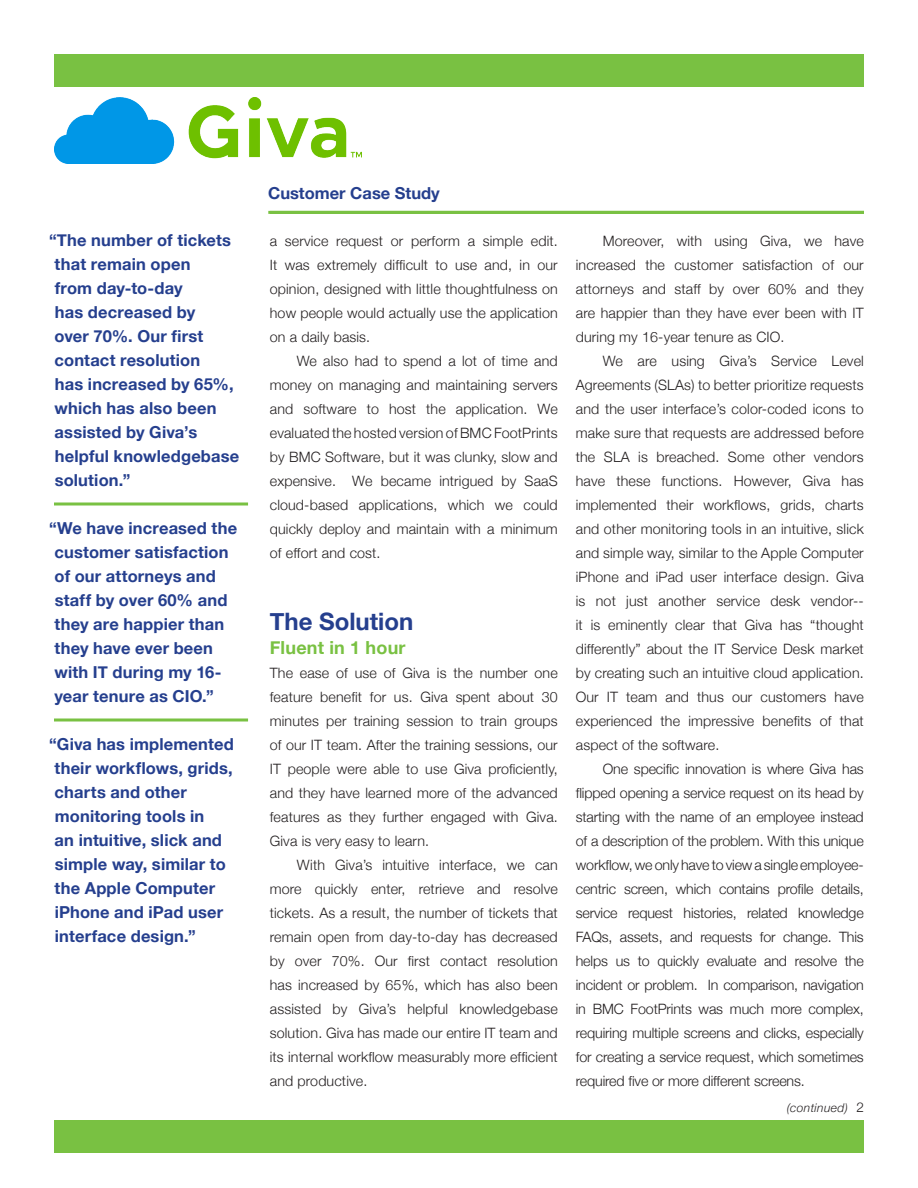
<style>
.page{position:relative;width:918px;height:1188px;background:#fff}
.page>*{position:absolute;margin:0;border:0;box-sizing:border-box;transform-origin:0 0}
.t1{font:700 24px "Helvetica Neue";color:#253f8e}
.t2{font:700 18px "Helvetica Neue";letter-spacing:.01em;color:#79c142}
.t3{font:700 16.5px/24px "Helvetica Neue";letter-spacing:.01em;color:#253f8e}
.t4{font:300 14.25px/24px "Helvetica Neue";letter-spacing:.01em;color:#231f20;text-align:justify}
.t5{font:italic 300 12px "Helvetica Neue";letter-spacing:.03em;color:#231f20}
.s1{font-style:normal;font-size:13.5px}
</style>
<div class="page">
<svg style="left:54px;top:502px;width:194px;height:4px"></svg>
<div style="left:54px;top:54px;width:810px;height:33px;background:#79c142"></div>
<hr style="left:268px;top:211px;width:596px;height:3px;background:#79c142">
<div style="left:54px;top:1120px;width:810px;height:33px;background:#79c142"></div>
<svg style="left:54px;top:718px;width:194px;height:4px"></svg>
<img style="left:54px;top:97px;width:307px;height:66px">
<p class="t3" style="left:54px;top:228px;width:186px;text-indent:-5px">“The number of tickets that remain open<br>from day-to-day<br>has decreased by<br>over 70%. Our first contact resolution<br>has increased by 65%, which has also been assisted by Giva’s helpful knowledgebase solution.”</p>
<p class="t3" style="left:54px;top:516px;width:184px;text-indent:-5px">“We have increased the customer satisfaction of our attorneys and staff by over 60% and they are happier than they have ever been with IT during my 16- year tenure as CIO.”</p>
<p class="t3" style="left:55px;top:732px;width:181px;text-indent:-5px">“Giva has implemented their workflows, grids, charts and other monitoring tools in<br>an intuitive, slick and simple way, similar to the Apple Computer iPhone and iPad user interface design.”</p>
<p class="t3" style="left:268px;top:181px;width:173px">Customer Case Study</p>
<p class="t4" style="left:270px;top:229px;width:290px">a service request or perform a simple edit.<br>It was extremely difficult to use and, in our opinion, designed with little thoughtfulness on how people would actually use the application on a daily basis.</p>
<p class="t4" style="left:270px;top:349px;width:290px;text-indent:27px">We also had to spend a lot of time and money on managing and maintaining servers and software to host the application. We evaluated the hosted version of BMC FootPrints by BMC Software, but it was clunky, slow and expensive. We became intrigued by SaaS cloud-based applications, which we could quickly deploy and maintain with a minimum of effort and cost.</p>
<p class="t1" style="left:270px;top:607px;width:145px">The Solution</p>
<p class="t2" style="left:270px;top:636px;width:137px">Fluent in 1 hour</p>
<p class="t4" style="left:270px;top:661px;width:290px">The ease of use of Giva is the number one feature benefit for us. Giva spent about 30 minutes per training session to train groups of our IT team. After the training sessions, our IT people were able to use Giva proficiently, and they have learned more of the advanced features as they further engaged with Giva.<br>Giva is very easy to learn.</p>
<p class="t4" style="left:270px;top:853px;width:290px;text-indent:27px">With Giva’s intuitive interface, we can more quickly enter, retrieve and resolve tickets. As a result, the number of tickets that remain open from day-to-day has decreased by over 70%. Our first contact resolution has increased by 65%, which has also been assisted by Giva’s helpful knowledgebase solution. Giva has made our entire IT team and its internal workflow measurably more efficient and productive.</p>
<p class="t4" style="left:576px;top:229px;width:290px;text-indent:27px">Moreover, with using Giva, we have increased the customer satisfaction of our attorneys and staff by over 60% and they are happier than they have ever been with IT during my 16-year tenure as CIO.</p>
<p class="t4" style="left:576px;top:349px;width:290px;text-indent:27px">We are using Giva’s Service Level Agreements (SLAs) to better prioritize requests and the user interface’s color-coded icons to make sure that requests are addressed before the SLA is breached. Some other vendors have these functions. However, Giva has implemented their workflows, grids, charts and other monitoring tools in an intuitive, slick and simple way, similar to the Apple Computer iPhone and iPad user interface design. Giva is not just another service desk vendor-- it is eminently clear that Giva has “thought differently” about the IT Service Desk market by creating such an intuitive cloud application.<br>Our IT team and thus our customers have experienced the impressive benefits of that aspect of the software.</p>
<p class="t4" style="left:576px;top:757px;width:290px;text-indent:27px">One specific innovation is where Giva has flipped opening a service request on its head by starting with the name of an employee instead of a description of the problem. With this unique workflow, we only have to view a single employee&shy;centric screen, which contains profile details, service request histories, related knowledge FAQs, assets, and requests for change. This helps us to quickly evaluate and resolve the incident or problem. In comparison, navigation in BMC FootPrints was much more complex, requiring multiple screens and clicks, especially for creating a service request, which sometimes required five or more different screens.</p>
<p class="t5" style="left:787px;top:1100px;width:79px">(continued) <span class="s1">2</span></p>
</div>
